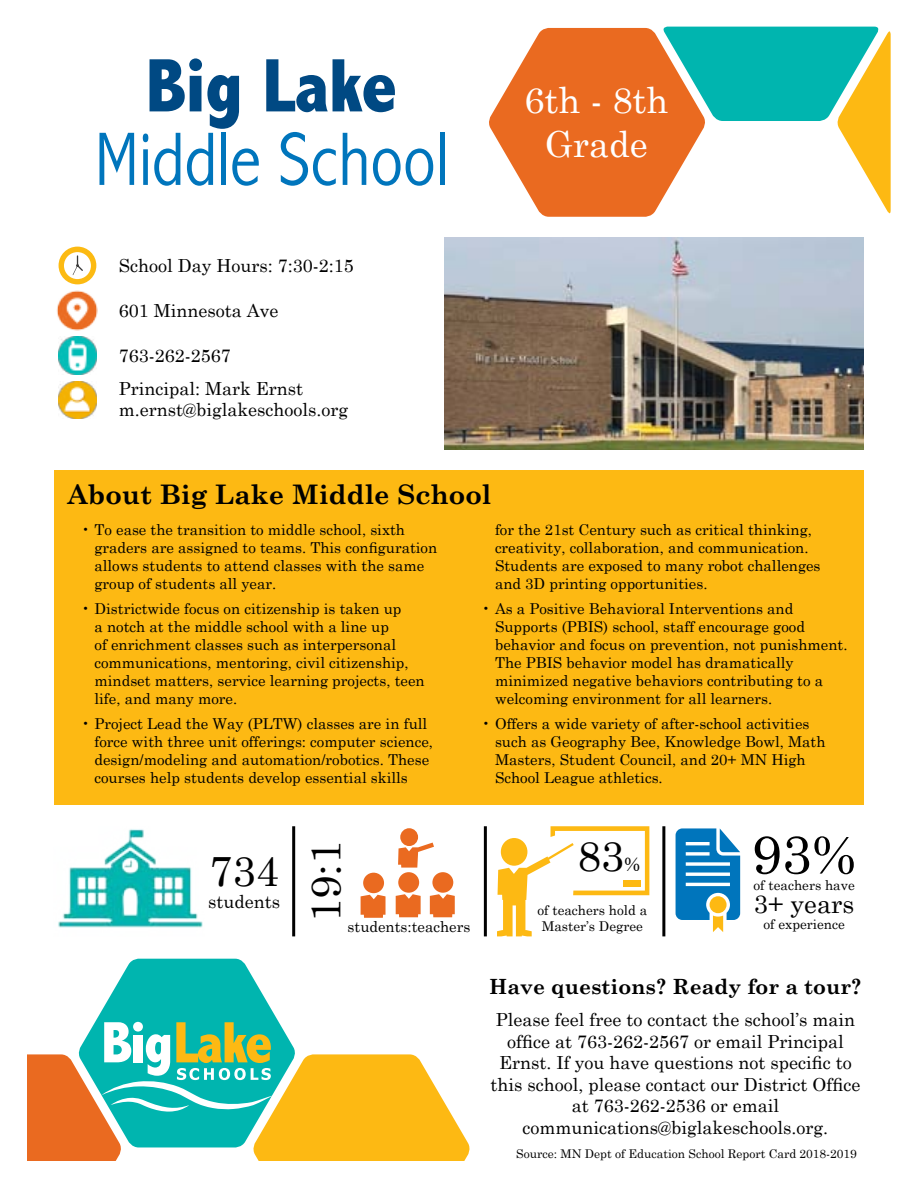
<style>
.page{position:relative;width:918px;height:1188px;background:#fff}
.page>*{position:absolute;margin:0;border:0;box-sizing:border-box;transform-origin:0 0}
.t1{font:300 condensed 76.5px "Abadi";color:#0075bc}
.t2{font:800 condensed 76.5px "Abadi";color:#004983}
.t3{font:54px "Century Schoolbook";color:#000}
.t4{font:42px "Century Schoolbook";color:#000}
.t5{font:36px/43.2px "Century Schoolbook";color:#fff;text-align:center}
.t6{font:700 27px "Century Schoolbook";color:#000}
.t7{font:25.5px "Century Schoolbook";color:#000}
.t8{font:700 21px "Century Schoolbook";color:#000}
.t9{font:18px/21.6px "Century Schoolbook";color:#000;text-align:center}
.t10{font:15px/18px "Century Schoolbook";color:#000}
.t11{font:13.5px "Century Schoolbook";color:#000}
.t12{font:12px "Century Schoolbook";color:#000}
.s1{font-size:19.5px}
</style>
<div class="page">
<svg style="left:489px;top:27px;width:402px;height:190px"></svg>
<svg style="left:27px;top:959px;width:443px;height:202px"></svg>
<img style="left:58px;top:336px;width:38px;height:38px">
<img style="left:59px;top:381px;width:37px;height:38px">
<div style="left:59px;top:247px;width:37px;height:37px;background:#fcba12;border-radius:50%"></div>
<div style="left:64px;top:252px;width:27px;height:27px;background:#fff;border-radius:50%"></div>
<svg style="left:73px;top:255px;width:10px;height:20px"></svg>
<img style="left:57px;top:290px;width:40px;height:41px">
<img style="left:445px;top:238px;width:419px;height:211px">
<div style="left:54px;top:470px;width:810px;height:335px;background:#fdb913"></div>
<img style="left:58px;top:829px;width:145px;height:99px">
<hr style="left:292px;top:826px;width:3px;height:110px;background:#000">
<div style="left:363px;top:873px;width:21px;height:20px;background:#ea6a20;border-radius:50%"></div>
<svg style="left:361px;top:895px;width:25px;height:23px"></svg>
<div style="left:398px;top:872px;width:21px;height:21px;background:#ea6a20;border-radius:50%"></div>
<svg style="left:396px;top:894px;width:25px;height:23px"></svg>
<div style="left:432px;top:872px;width:21px;height:21px;background:#ea6a20;border-radius:50%"></div>
<svg style="left:430px;top:894px;width:25px;height:23px"></svg>
<div style="left:400px;top:828px;width:18px;height:18px;background:#ea6a20;border-radius:50%"></div>
<svg style="left:398px;top:843px;width:36px;height:25px"></svg>
<hr style="left:484px;top:826px;width:3px;height:110px;background:#000">
<svg style="left:497px;top:826px;width:152px;height:110px"></svg>
<hr style="left:662px;top:826px;width:3px;height:110px;background:#000">
<svg style="left:676px;top:828px;width:64px;height:104px"></svg>
<p class="t2" style="left:146px;top:42px;width:253px">Big Lake</p>
<p class="t1" style="left:95px;top:115px;width:356px">Middle School</p>
<p class="t9" style="left:119px;top:255px;width:237px">School Day Hours: 7:30-2:15</p>
<p class="t9" style="left:119px;top:300px;width:161px">601 Minnesota Ave</p>
<p class="t9" style="left:119px;top:345px;width:114px">763-262-2567</p>
<p class="t9" style="left:119px;top:377px;width:186px">Principal: Mark Ernst</p>
<p class="t9" style="left:119px;top:399px;width:231px">m.ernst@biglakeschools.org</p>
<p class="t5" style="left:525px;top:78px;width:146px">6th - 8th<br>Grade</p>
<p class="t6" style="left:68px;top:478px;width:425px">About Big Lake Middle School</p>
<p class="t10" style="left:94px;top:520px;width:344px;text-indent:-14px">• To ease the transition to middle school, sixth graders are assigned to teams. This configuration allows students to attend classes with the same group of students all year.</p>
<p class="t10" style="left:94px;top:599px;width:332px;text-indent:-14px">• Districtwide focus on citizenship is taken up<br>a notch at the middle school with a line up<br>of enrichment classes such as interpersonal communications, mentoring, civil citizenship, mindset matters, service learning projects, teen life, and many more.</p>
<p class="t10" style="left:94px;top:714px;width:340px;text-indent:-14px">• Project Lead the Way (PLTW) classes are in full force with three unit offerings: computer science, design/modeling and automation/robotics. These courses help students develop essential skills</p>
<p class="t10" style="left:495px;top:520px;width:327px">for the 21st Century such as critical thinking, creativity, collaboration, and communication.<br>Students are exposed to many robot challenges and 3D printing opportunities.</p>
<p class="t10" style="left:495px;top:599px;width:354px;text-indent:-14px">• As a Positive Behavioral Interventions and Supports (PBIS) school, staff encourage good behavior and focus on prevention, not punishment.<br>The PBIS behavior model has dramatically minimized negative behaviors contributing to a welcoming environment for all learners.</p>
<p class="t10" style="left:495px;top:714px;width:332px;text-indent:-14px">• Offers a wide variety of after-school activities such as Geography Bee, Knowledge Bowl, Math Masters, Student Council, and 20+ MN High School League athletics.</p>
<p class="t4" style="left:209px;top:845px;width:72px">734</p>
<p class="t9" style="left:208px;top:890px;width:73px">students</p>
<p class="t4" style="left:299px;top:922px;width:83px;rotate:-90deg">19:1</p>
<p class="t10" style="left:348px;top:917px;width:124px">students:teachers</p>
<p class="t4" style="left:577px;top:830px;width:64px">83<span class="s1">%</span></p>
<p class="t3" style="left:752px;top:820px;width:107px">93%</p>
<p class="t11" style="left:754px;top:877px;width:103px">of teachers have</p>
<p class="t7" style="left:754px;top:887px;width:102px">3+ years</p>
<p class="t11" style="left:763px;top:916px;width:83px">of experience</p>
<p class="t11" style="left:537px;top:901px;width:111px">of teachers hold a</p>
<p class="t11" style="left:542px;top:918px;width:103px">Master’s Degree</p>
<p class="t8" style="left:489px;top:973px;width:374px">Have questions? Ready for a tour?</p>
<p class="t9" style="left:490px;top:1008px;width:372px">Please feel free to contact the school’s main office at 763-262-2567 or email Principal Ernst. If you have questions not specific to this school, please contact our District Office at 763-262-2536 or email</p>
<p class="t9" style="left:523px;top:1116px;width:307px">communications@biglakeschools.org.</p>
<p class="t12" style="left:516px;top:1146px;width:342px">Source: MN Dept of Education School Report Card 2018-2019</p>
</div>
